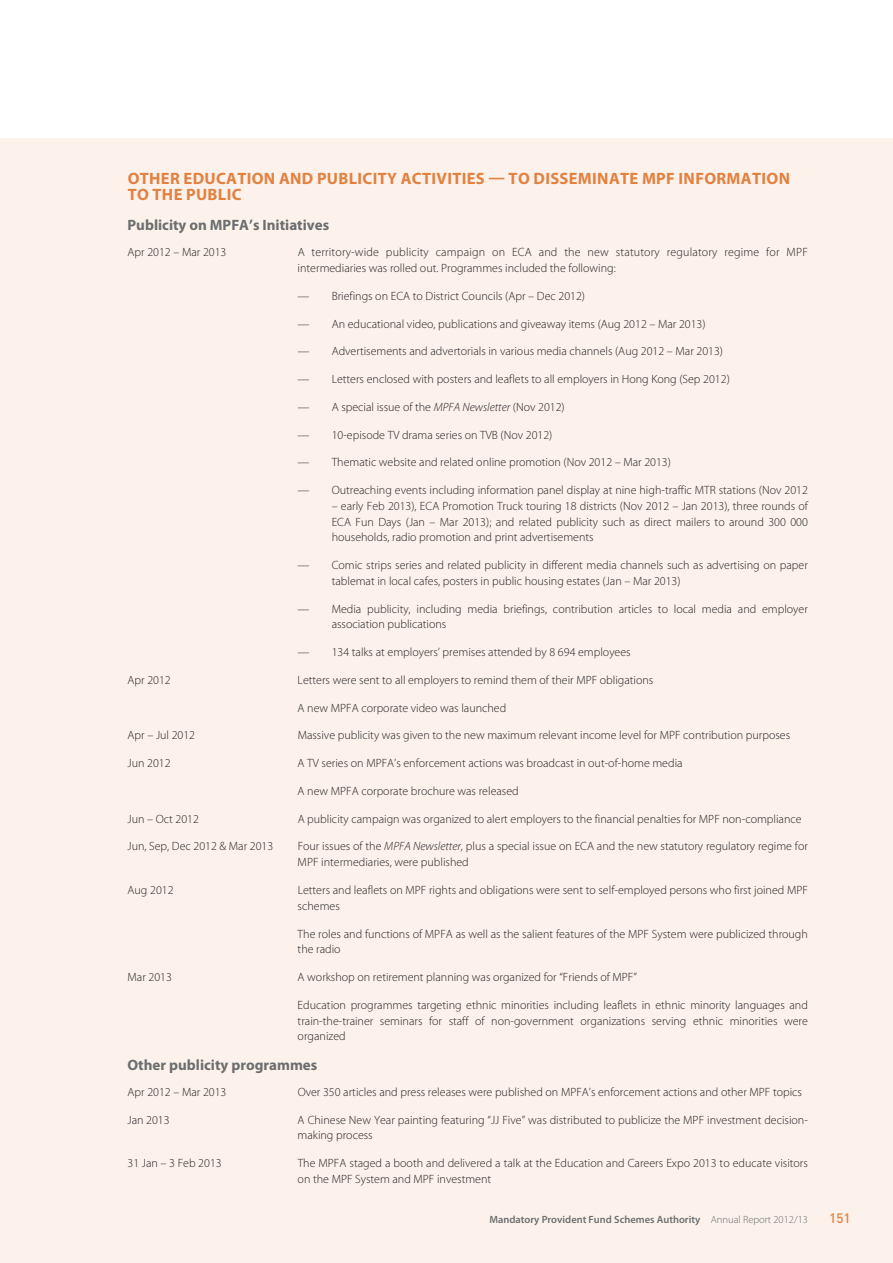
<style>
.page{position:relative;width:893px;height:1263px;background:#fff}
.page>*{position:absolute;margin:0;border:0;box-sizing:border-box;transform-origin:0 0}
.t1{font:700 16.5px/15.8px "Myriad Pro";letter-spacing:.02em;color:#e28140}
.t2{font:700 15px "Myriad Pro";color:#6c6d70}
.t3{font:500 13.5px "DIN Pro";color:#e28140}
.t4{font:300 12px/15.8px "Myriad Pro";color:#231f20}
.t5{font:600 10.5px "Myriad Pro";color:#6c6d70}
.s1{font-style:italic}
.s2{font-weight:300}
</style>
<div class="page">
<div style="left:0;top:138px;width:893px;height:1125px;background:#fcf2eb"></div>
<h1 class="t1" style="left:128px;top:172px;width:664px">OTHER EDUCATION AND PUBLICITY ACTIVITIES — TO DISSEMINATE MPF INFORMATION<br>TO THE PUBLIC</h1>
<p class="t2" style="left:128px;top:220px;width:203px">Publicity on MPFA’s Initiatives</p>
<p class="t4" style="left:128px;top:246px;width:100px">Apr 2012 – Mar 2013</p>
<p class="t4" style="left:298px;top:246px;width:512px">A territory-wide publicity campaign on ECA and the new statutory regulatory regime for MPF intermediaries was rolled out. Programmes included the following:</p>
<p class="t4" style="left:298px;top:289px;width:289px">— Briefings on ECA to District Councils (Apr – Dec 2012)</p>
<p class="t4" style="left:298px;top:317px;width:409px">— An educational video, publications and giveaway items (Aug 2012 – Mar 2013)</p>
<p class="t4" style="left:298px;top:345px;width:427px">— Advertisements and advertorials in various media channels (Aug 2012 – Mar 2013)</p>
<p class="t4" style="left:298px;top:372px;width:434px">— Letters enclosed with posters and leaflets to all employers in Hong Kong (Sep 2012)</p>
<p class="t4" style="left:298px;top:400px;width:269px">— A special issue of the <span class="s1">MPFA Newsletter</span> (Nov 2012)</p>
<p class="t4" style="left:298px;top:428px;width:256px">— 10-episode TV drama series on TVB (Nov 2012)</p>
<p class="t4" style="left:298px;top:456px;width:375px">— Thematic website and related online promotion (Nov 2012 – Mar 2013)</p>
<p class="t4" style="left:298px;top:483px;width:512px">— Outreaching events including information panel display at nine high-traffic MTR stations (Nov 2012</p>
<p class="t4" style="left:332px;top:499px;width:478px;text-align:justify">– early Feb 2013), ECA Promotion Truck touring 18 districts (Nov 2012 – Jan 2013), three rounds of ECA Fun Days (Jan – Mar 2013); and related publicity such as direct mailers to around 300 000 households, radio promotion and print advertisements</p>
<p class="t4" style="left:332px;top:558px;width:478px;text-indent:-34px">— Comic strips series and related publicity in different media channels such as advertising on paper tablemat in local cafes, posters in public housing estates (Jan – Mar 2013)</p>
<p class="t4" style="left:332px;top:602px;width:478px;text-indent:-34px">— Media publicity, including media briefings, contribution articles to local media and employer association publications</p>
<p class="t4" style="left:298px;top:645px;width:335px">— 134 talks at employers’ premises attended by 8 694 employees</p>
<p class="t4" style="left:128px;top:673px;width:45px">Apr 2012</p>
<p class="t4" style="left:298px;top:673px;width:357px">Letters were sent to all employers to remind them of their MPF obligations</p>
<p class="t4" style="left:298px;top:701px;width:210px">A new MPFA corporate video was launched</p>
<p class="t4" style="left:128px;top:729px;width:69px">Apr – Jul 2012</p>
<p class="t4" style="left:298px;top:729px;width:494px">Massive publicity was given to the new maximum relevant income level for MPF contribution purposes</p>
<p class="t4" style="left:128px;top:756px;width:44px">Jun 2012</p>
<p class="t4" style="left:298px;top:756px;width:386px">A TV series on MPFA’s enforcement actions was broadcast in out-of-home media</p>
<p class="t4" style="left:298px;top:784px;width:223px">A new MPFA corporate brochure was released</p>
<p class="t4" style="left:128px;top:812px;width:73px">Jun – Oct 2012</p>
<p class="t4" style="left:298px;top:812px;width:505px">A publicity campaign was organized to alert employers to the financial penalties for MPF non-compliance</p>
<p class="t4" style="left:128px;top:840px;width:147px">Jun, Sep, Dec 2012 &amp; Mar 2013</p>
<p class="t4" style="left:298px;top:840px;width:512px">Four issues of the <span class="s1">MPFA Newsletter,</span> plus a special issue on ECA and the new statutory regulatory regime for<br>MPF intermediaries, were published</p>
<p class="t4" style="left:128px;top:883px;width:47px">Aug 2012</p>
<p class="t4" style="left:298px;top:883px;width:512px">Letters and leaflets on MPF rights and obligations were sent to self-employed persons who first joined MPF schemes</p>
<p class="t4" style="left:298px;top:927px;width:512px">The roles and functions of MPFA as well as the salient features of the MPF System were publicized through the radio</p>
<p class="t4" style="left:128px;top:970px;width:46px">Mar 2013</p>
<p class="t4" style="left:298px;top:970px;width:341px">A workshop on retirement planning was organized for “Friends of MPF”</p>
<p class="t4" style="left:298px;top:998px;width:512px;text-align:justify">Education programmes targeting ethnic minorities including leaflets in ethnic minority languages and train-the-trainer seminars for staff of non-government organizations serving ethnic minorities were organized</p>
<p class="t2" style="left:128px;top:1059px;width:191px">Other publicity programmes</p>
<p class="t4" style="left:128px;top:1085px;width:100px">Apr 2012 – Mar 2013</p>
<p class="t4" style="left:298px;top:1085px;width:506px">Over 350 articles and press releases were published on MPFA’s enforcement actions and other MPF topics</p>
<p class="t4" style="left:128px;top:1113px;width:44px">Jan 2013</p>
<p class="t4" style="left:298px;top:1113px;width:512px">A Chinese New Year painting featuring “JJ Five” was distributed to publicize the MPF investment decision&shy;making process</p>
<p class="t4" style="left:128px;top:1156px;width:96px">31 Jan – 3 Feb 2013</p>
<p class="t4" style="left:298px;top:1156px;width:512px">The MPFA staged a booth and delivered a talk at the Education and Careers Expo 2013 to educate visitors on the MPF System and MPF investment</p>
<p class="t5" style="left:489px;top:1215px;width:320px">Mandatory Provident Fund Schemes Authority <span class="s2">Annual Report 2012/13</span></p>
<p class="t3" style="left:829px;top:1213px;width:23px">151</p>
</div>
